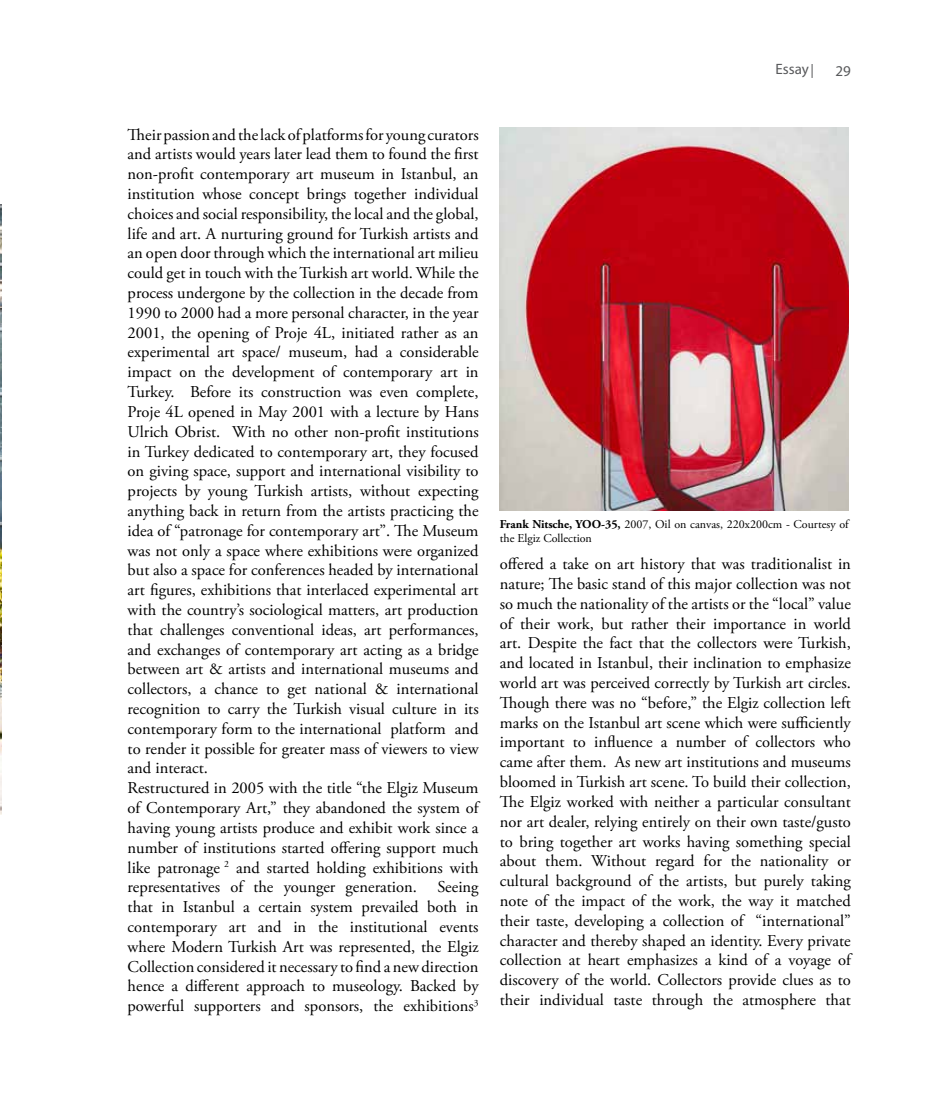
<style>
.page{position:relative;width:936px;height:1106px;background:#fff}
.page>*{position:absolute;margin:0;border:0;box-sizing:border-box;transform-origin:0 0}
.t1{font:16.5px/19.8px "Adobe Garamond Pro";color:#000}
.t2{font:15px "Myriad Pro";color:#58595b}
.t3{font:12px/14.4px "Adobe Garamond Pro";color:#000}
.s1{font-weight:700}
</style>
<div class="page">
<svg style="left:811px;top:64px;width:1px;height:14px"></svg>
<img style="left:0;top:204px;width:2px;height:610px">
<img style="left:500px;top:128px;width:348px;height:382px">
<p class="t2" style="left:775px;top:60px;width:35px">Essay</p>
<p class="t2" style="left:835px;top:62px;width:17px">29</p>
<p class="t1" style="left:128px;top:125px;width:352px">Their passion and the lack of platforms for young curators and artists would years later lead them to found the first non-profit contemporary art museum in Istanbul, an institution whose concept brings together individual choices and social responsibility, the local and the global, life and art. A nurturing ground for Turkish artists and an open door through which the international art milieu could get in touch with the Turkish art world. While the process undergone by the collection in the decade from 1990 to 2000 had a more personal character, in the year 2001, the opening of Proje 4L, initiated rather as an experimental art space/ museum, had a considerable impact on the development of contemporary art in Turkey. Before its construction was even complete, Proje 4L opened in May 2001 with a lecture by Hans Ulrich Obrist. With no other non-profit institutions in Turkey dedicated to contemporary art, they focused on giving space, support and international visibility to projects by young Turkish artists, without expecting anything back in return from the artists practicing the idea of “patronage for contemporary art”. The Museum was not only a space where exhibitions were organized but also a space for conferences headed by international art figures, exhibitions that interlaced experimental art with the country’s sociological matters, art production that challenges conventional ideas, art performances, and exchanges of contemporary art acting as a bridge between art &amp; artists and international museums and collectors, a chance to get national &amp; international recognition to carry the Turkish visual culture in its contemporary form to the international platform and to render it possible for greater mass of viewers to view and interact.<br>Restructured in 2005 with the title “the Elgiz Museum of Contemporary Art,” they abandoned the system of having young artists produce and exhibit work since a number of institutions started offering support much like patronage <sup>2</sup> and started holding exhibitions with representatives of the younger generation. Seeing that in Istanbul a certain system prevailed both in contemporary art and in the institutional events where Modern Turkish Art was represented, the Elgiz Collection considered it necessary to find a new direction hence a different approach to museology. Backed by powerful supporters and sponsors, the exhibitions<sup>3</sup></p>
<p class="t3" style="left:500px;top:517px;width:350px"><span class="s1">Frank Nitsche, YOO-35,</span> 2007, Oil on canvas, 220x200cm - Courtesy of the Elgiz Collection</p>
<p class="t1" style="left:500px;top:554px;width:352px;text-align:justify">offered a take on art history that was traditionalist in nature; The basic stand of this major collection was not so much the nationality of the artists or the “local” value of their work, but rather their importance in world art. Despite the fact that the collectors were Turkish, and located in Istanbul, their inclination to emphasize world art was perceived correctly by Turkish art circles.<br>Though there was no “before,” the Elgiz collection left marks on the Istanbul art scene which were sufficiently important to influence a number of collectors who came after them. As new art institutions and museums bloomed in Turkish art scene. To build their collection, The Elgiz worked with neither a particular consultant nor art dealer, relying entirely on their own taste/gusto to bring together art works having something special about them. Without regard for the nationality or cultural background of the artists, but purely taking note of the impact of the work, the way it matched their taste, developing a collection of “international” character and thereby shaped an identity. Every private collection at heart emphasizes a kind of a voyage of discovery of the world. Collectors provide clues as to their individual taste through the atmosphere that</p>
</div>
